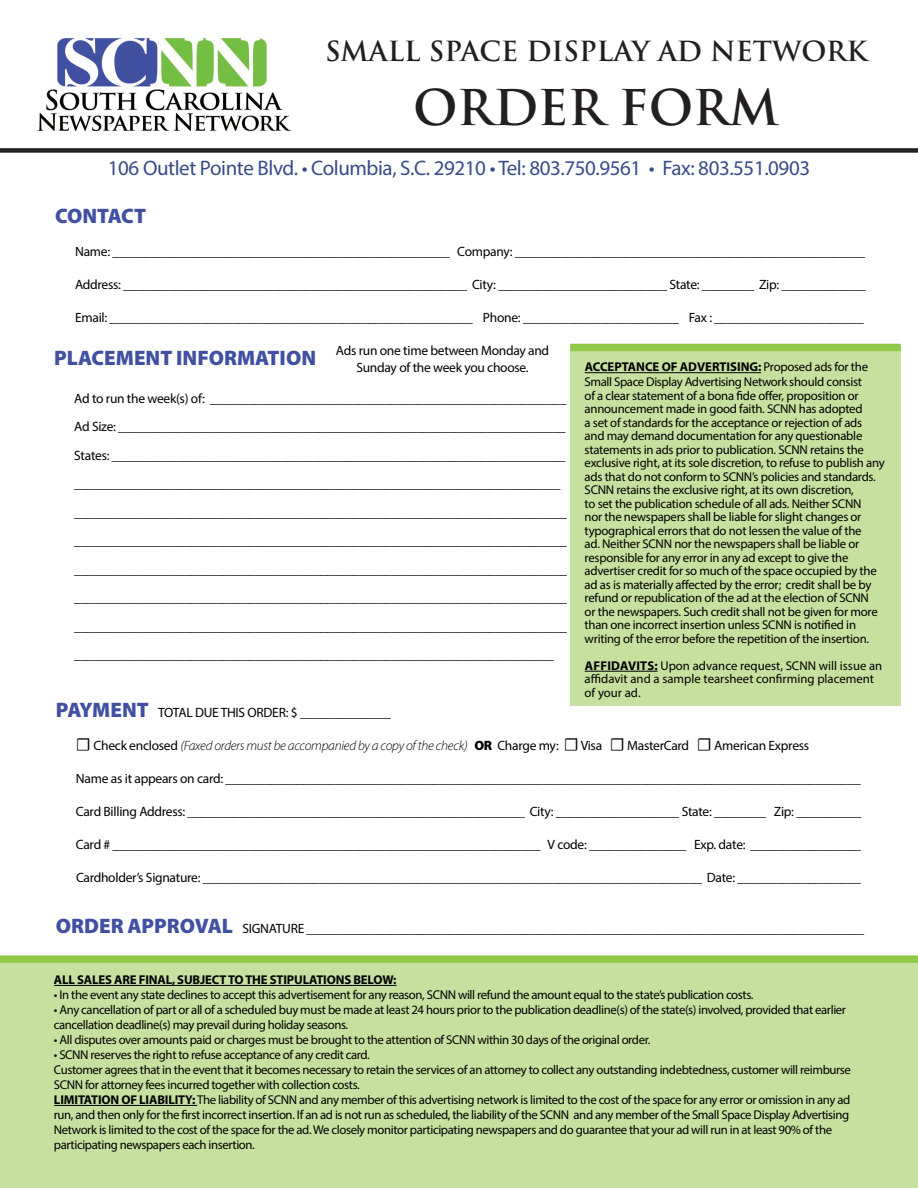
<style>
.page{position:relative;width:918px;height:1188px;background:#fff}
.page>*{position:absolute;margin:0;border:0;box-sizing:border-box;transform-origin:0 0}
.t1{font:700 48px "Trajan Pro";color:#231f20}
.t2{font:700 27px "Trajan Pro";color:#231f20}
.t3{font:21px "Myriad Pro";letter-spacing:-.02em;color:#394b89}
.t4{font:900 21px "Myriad Pro";color:#4250a2}
.t5{font:13.5px/28.5px "Myriad Pro";letter-spacing:-.02em;color:#000}
.t6{font:12.75px/13.5px "Myriad Pro";letter-spacing:-.03em;color:#000}
.t7{font:12.75px/13.5px "Myriad Pro";color:#000}
.t8{font:700 12.75px "Myriad Pro";letter-spacing:-.01em;color:#000}
.s1{font-weight:700}
.s2{font-weight:900;font-size:21px;color:#4250a2}
.s3{font-family:"Minion Pro";font-size:18px}
.s4{font-weight:300;font-style:italic}
.s5{font-weight:900}
</style>
<div class="page">
<div style="left:570px;top:347px;width:331px;height:358px;background:#c6e0a0"></div>
<div style="left:0;top:962px;width:918px;height:226px;background:#c6e0a0"></div>
<img style="left:37px;top:38px;width:254px;height:94px">
<hr style="left:54px;top:985px;width:343px;height:1px;background:#000">
<hr style="left:54px;top:1105px;width:143px;height:1px;background:#000">
<div style="left:0;top:148px;width:918px;height:5px;background:#231f20"></div>
<hr style="left:585px;top:372px;width:176px;height:1px;background:#000">
<hr style="left:585px;top:671px;width:73px;height:1px;background:#000">
<div style="left:0;top:955px;width:918px;height:8px;background:#90c848"></div>
<div style="left:570px;top:344px;width:331px;height:7px;background:#90c848"></div>
<h2 class="t2" style="left:325px;top:36px;width:544px">SMALL SPACE DISPLAY AD NETWORK</h2>
<h1 class="t1" style="left:413px;top:81px;width:367px">ORDER FORM</h1>
<h3 class="t3" style="left:108px;top:160px;width:704px">106 Outlet Pointe Blvd. • Columbia, S.C. 29210 • Tel: 803.750.9561 • Fax: 803.551.0903</h3>
<h3 class="t4" style="left:55px;top:208px;width:92px">CONTACT</h3>
<p class="t5" style="left:75px;top:238px;width:792px">Name: ____________________________________________________ Company: ______________________________________________________</p>
<p class="t5" style="left:75px;top:271px;width:792px">Address: _____________________________________________________ City: __________________________ State: ________ Zip: _____________</p>
<p class="t5" style="left:75px;top:304px;width:790px">Email: ________________________________________________________ Phone: ________________________ Fax : _______________________</p>
<p class="t5" style="left:336px;top:343px;width:215px;line-height:16.5px;text-align:center">Ads run one time between Monday and<br>Sunday of the week you choose.</p>
<h3 class="t4" style="left:54px;top:350px;width:263px">PLACEMENT INFORMATION</h3>
<p class="t5" style="left:74px;top:385px;width:494px">Ad to run the week(s) of: _______________________________________________________ Ad Size: _____________________________________________________________________ States: ______________________________________________________________________ ___________________________________________________________________________ ____________________________________________________________________________ ____________________________________________________________________________ ____________________________________________________________________________ ____________________________________________________________________________ ____________________________________________________________________________ __________________________________________________________________________</p>
<p class="t6" style="left:585px;top:361px;width:285px;line-height:15px"><span class="s1">ACCEPTANCE OF ADVERTISING:</span> Proposed ads for the<br>Small Space Display Advertising Network should consist</p>
<p class="t6" style="left:585px;top:390px;width:302px">of a clear statement of a bona fide offer, proposition or announcement made in good faith. SCNN has adopted<br>a set of standards for the acceptance or rejection of ads and may demand documentation for any questionable statements in ads prior to publication. SCNN retains the exclusive right, at its sole discretion, to refuse to publish any ads that do not conform to SCNN’s policies and standards.<br>SCNN retains the exclusive right, at its own discretion,<br>to set the publication schedule of all ads. Neither SCNN<br>nor the newspapers shall be liable for slight changes or typographical errors that do not lessen the value of the<br>ad. Neither SCNN nor the newspapers shall be liable or responsible for any error in any ad except to give the advertiser credit for so much of the space occupied by the ad as is materially affected by the error; credit shall be by refund or republication of the ad at the election of SCNN<br>or the newspapers. Such credit shall not be given for more than one incorrect insertion unless SCNN is notified in writing of the error before the repetition of the insertion.</p>
<p class="t7" style="left:585px;top:660px;width:299px"><span class="s1">AFFIDAVITS:</span> Upon advance request, SCNN will issue an affidavit and a sample tearsheet confirming placement of your ad.</p>
<p class="t5" style="left:56px;top:699px;width:337px"><span class="s2">PAYMENT</span> TOTAL DUE THIS ORDER: $ ______________</p>
<p class="t5" style="left:76px;top:732px;width:735px"><span class="s3">☐</span> Check enclosed <span class="s4">(Faxed orders must be accompanied by a copy of the check)</span> <span class="s5">OR</span> Charge my: <span class="s3">☐</span> Visa <span class="s3">☐</span> MasterCard <span class="s3">☐</span> American Express</p>
<p class="t5" style="left:76px;top:765px;width:787px">Name as it appears on card: __________________________________________________________________________________________________</p>
<p class="t5" style="left:76px;top:798px;width:787px">Card Billing Address: ____________________________________________________ City: ___________________ State: ________ Zip: __________</p>
<p class="t5" style="left:76px;top:831px;width:787px">Card # __________________________________________________________________ V code: _______________ Exp. date: _________________</p>
<p class="t5" style="left:76px;top:864px;width:786px">Cardholder’s Signature: _____________________________________________________________________________ Date: ___________________</p>
<p class="t5" style="left:56px;top:915px;width:810px"><span class="s2">ORDER APPROVAL</span> SIGNATURE ______________________________________________________________________________________</p>
<p class="t8" style="left:54px;top:975px;width:344px">ALL SALES ARE FINAL, SUBJECT TO THE STIPULATIONS BELOW:</p>
<p class="t6" style="left:54px;top:989px;width:701px">• In the event any state declines to accept this advertisement for any reason, SCNN will refund the amount equal to the state’s publication costs.</p>
<p class="t6" style="left:54px;top:1003px;width:794px;line-height:15px">• Any cancellation of part or all of a scheduled buy must be made at least 24 hours prior to the publication deadline(s) of the state(s) involved, provided that earlier cancellation deadline(s) may prevail during holiday seasons.</p>
<p class="t6" style="left:54px;top:1034px;width:598px">• All disputes over amounts paid or charges must be brought to the attention of SCNN within 30 days of the original order.</p>
<p class="t6" style="left:54px;top:1048px;width:799px;line-height:15px">• SCNN reserves the right to refuse acceptance of any credit card.<br>Customer agrees that in the event that it becomes necessary to retain the services of an attorney to collect any outstanding indebtedness, customer will reimburse SCNN for attorney fees incurred together with collection costs.<br><span class="s1">LIMITATION OF LIABILITY:</span> The liability of SCNN and any member of this advertising network is limited to the cost of the space for any error or omission in any ad run, and then only for the first incorrect insertion. If an ad is not run as scheduled, the liability of the SCNN and any member of the Small Space Display Advertising Network is limited to the cost of the space for the ad. We closely monitor participating newspapers and do guarantee that your ad will run in at least 90% of the participating newspapers each insertion.</p>
</div>
